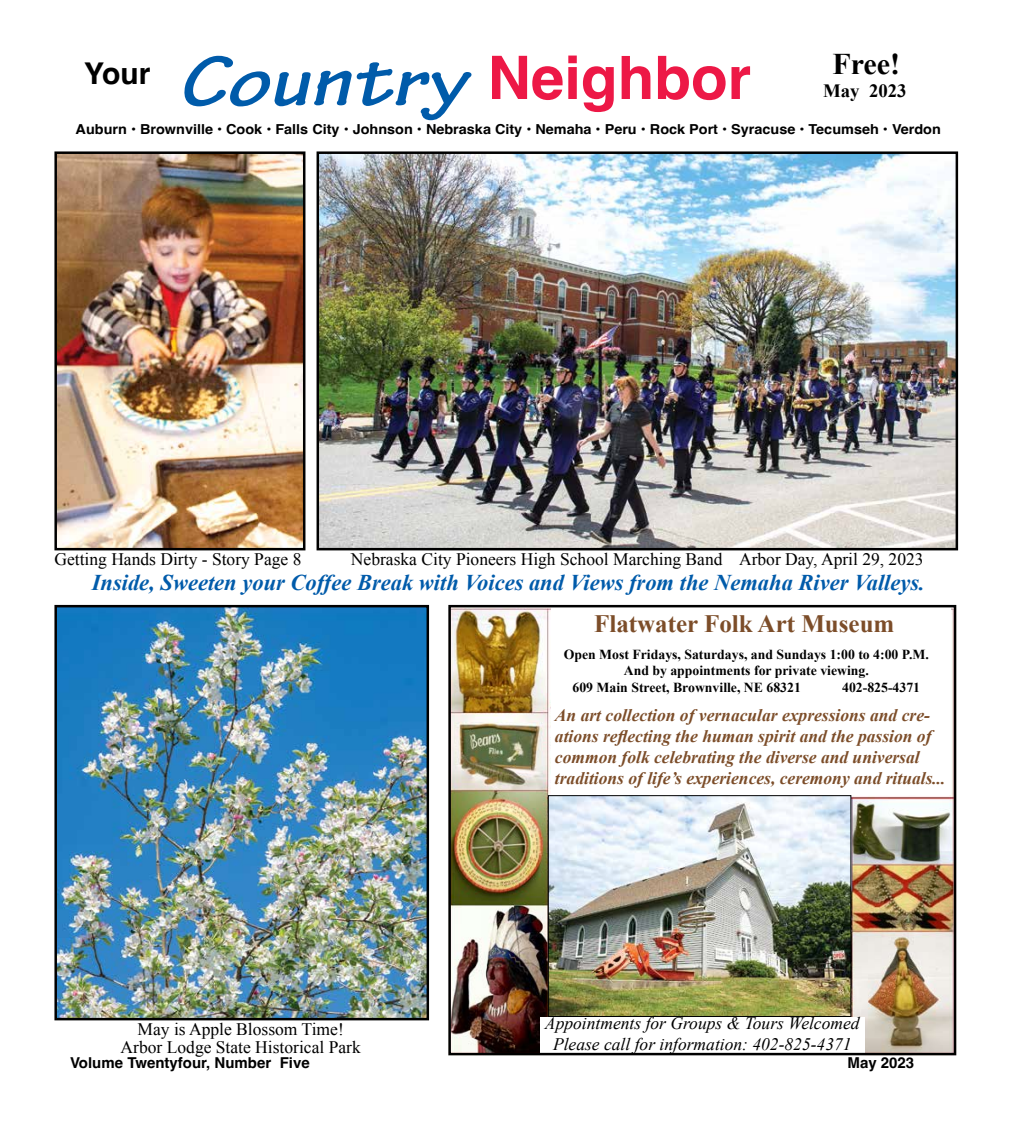
<style>
.page{position:relative;width:1013px;height:1125px;background:#fff}
.page>*{position:absolute;margin:0;border:0;box-sizing:border-box;transform-origin:0 0}
.t1{font:700 60px "Helvetica";color:#ed1846}
.t2{font:700 30px "Times New Roman";color:#000}
.t3{font:700 30px "Helvetica";color:#000}
.t4{font:700 25px "Times New Roman";color:#7c4d29}
.t5{font:italic 700 22.5px "Times New Roman";color:#005baa}
.t6{font:700 18.75px "Times New Roman";color:#000}
.t7{font:italic 700 17.5px/21px "Times New Roman";color:#7c4d29}
.t8{font:17.5px/17.5px "Times New Roman";color:#000;text-align:center}
.t9{font:italic 17.5px/21px "Times New Roman";color:#000;text-align:center}
.t10{font:700 15px "Helvetica";color:#000}
.t11{font:700 13.75px "Times New Roman";color:#000}
.t12{font:700 13.75px "Helvetica";color:#000;scale:1.05 1}
.s1{font-family:"Tekton Pro";font-style:italic;font-size:75px;color:#005baa}
</style>
<div class="page">
<img style="left:57px;top:154px;width:245px;height:393px">
<div style="left:54px;top:151px;width:251px;height:399px;border:2px solid #000"></div>
<img style="left:319px;top:154px;width:636px;height:393px">
<div style="left:316px;top:151px;width:642px;height:399px;border:2px solid #000"></div>
<img style="left:451px;top:608px;width:502px;height:444px">
<div style="left:551px;top:607px;width:399px;height:188px;background:#fff"></div>
<div style="left:540px;top:1017px;width:324px;height:40px;background:#fff"></div>
<div style="left:448px;top:605px;width:508px;height:450px;border:2px solid #000"></div>
<img style="left:550px;top:797px;width:299px;height:218px">
<div style="left:548px;top:795px;width:303px;height:222px;border:1px solid #000"></div>
<img style="left:57px;top:608px;width:369px;height:409px">
<div style="left:54px;top:605px;width:375px;height:415px;border:2px solid #000"></div>
<h2 class="t3" style="left:84px;top:56px;width:68px">Your</h2>
<h2 class="t2" style="left:832px;top:44px;width:69px">Free!</h2>
<h1 class="t1" style="left:178px;top:41px;width:574px"><span class="s1">Country</span> Neighbor</h1>
<p class="t6" style="left:823px;top:78px;width:85px">May 2023</p>
<p class="t12" style="left:76px;top:121px;width:825px">Auburn • Brownville • Cook • Falls City • Johnson • Nebraska City • Nemaha • Peru • Rock Port • Syracuse • Tecumseh • Verdon</p>
<p class="t8" style="left:54px;top:551px;width:248px">Getting Hands Dirty - Story Page 8</p>
<p class="t8" style="left:351px;top:551px;width:574px">Nebraska City Pioneers High School Marching Band Arbor Day, April 29, 2023</p>
<p class="t5" style="left:92px;top:566px;width:834px">Inside, Sweeten your Coffee Break with Voices and Views from the Nemaha River Valleys.</p>
<h3 class="t4" style="left:594px;top:607px;width:302px">Flatwater Folk Art Museum</h3>
<p class="t11" style="left:563px;top:644px;width:367px">Open Most Fridays, Saturdays, and Sundays 1:00 to 4:00 P.M.</p>
<p class="t11" style="left:623px;top:661px;width:246px">And by appointments for private viewing.</p>
<p class="t11" style="left:572px;top:677px;width:230px">609 Main Street, Brownville, NE 68321</p>
<p class="t11" style="left:842px;top:677px;width:79px">402-825-4371</p>
<p class="t7" style="left:555px;top:704px;width:392px">An art collection of vernacular expressions and cre&shy;ations reflecting the human spirit and the passion of common folk celebrating the diverse and universal traditions of life’s experiences, ceremony and rituals...</p>
<p class="t9" style="left:545px;top:1012px;width:316px">Appointments for Groups &amp; Tours Welcomed<br>Please call for information: 402-825-4371</p>
<p class="t8" style="left:121px;top:1021px;width:242px">May is Apple Blossom Time!<br>Arbor Lodge State Historical Park</p>
<p class="t10" style="left:70px;top:1053px;width:241px">Volume Twentyfour, Number Five</p>
<p class="t10" style="left:847px;top:1053px;width:68px">May 2023</p>
</div>
